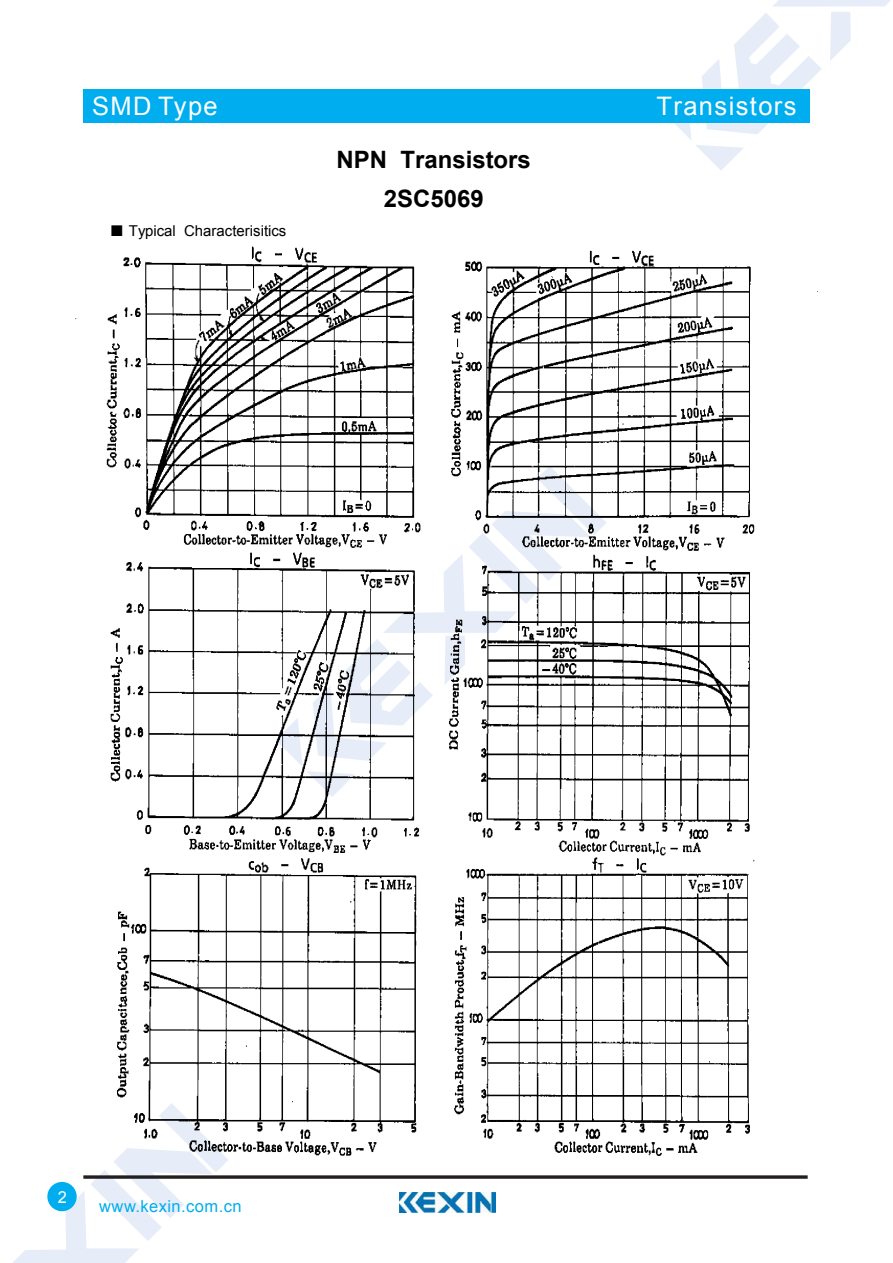
<style>
.page{position:relative;width:893px;height:1263px;background:#fff}
.page>*{position:absolute;margin:0;border:0;box-sizing:border-box;transform-origin:0 0}
.t1{font:25.5px "Arial";letter-spacing:.055em;color:#fff}
.t2{font:700 24px/39.3px "Arial";color:#000;text-align:center}
.t3{font:16.5px "Arial";letter-spacing:.025em;color:#00adef}
.t4{font:16.5px "Arial";color:#fff}
.t5{font:15px "Arial";color:#000}
.s1{font-family:"Sim Sun"}
</style>
<div class="page">
<svg style="left:674px;top:0;width:216px;height:170px"></svg>
<svg style="left:13px;top:1156px;width:215px;height:107px"></svg>
<div style="left:83px;top:89px;width:726px;height:34px;background:#00adef"></div>
<svg style="left:83px;top:1175px;width:725px;height:4px"></svg>
<div style="left:47px;top:1182px;width:30px;height:29px;background:#00adef;border-radius:50%"></div>
<img style="left:400px;top:1193px;width:95px;height:20px">
<img style="left:75px;top:246px;width:743px;height:910px">
<h1 class="t1" style="left:92px;top:89px;width:127px">SMD Type</h1>
<p class="t5" style="left:110px;top:221px;width:178px"><span class="s1">■</span> Typical Characterisitics</p>
<h2 class="t2" style="left:336px;top:141px;width:196px">NPN Transistors<br>2SC5069</h2>
<h1 class="t1" style="left:657px;top:89px;width:141px">Transistors</h1>
<p class="t4" style="left:58px;top:1186px;width:11px">2</p>
<p class="t3" style="left:99px;top:1196px;width:144px">www.kexin.com.cn</p>
</div>
